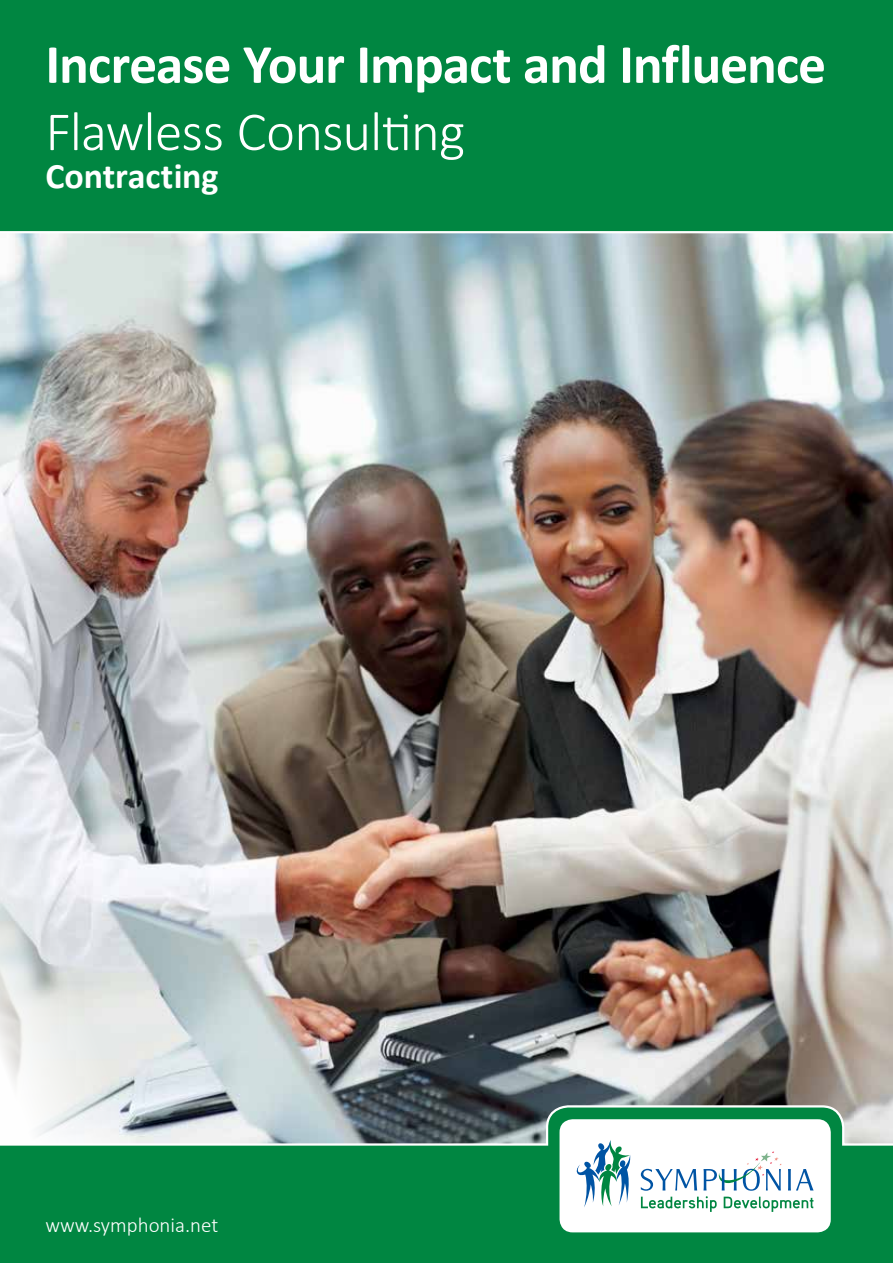
<style>
.page{position:relative;width:893px;height:1263px;background:#fff}
.page>*{position:absolute;margin:0;border:0;box-sizing:border-box;transform-origin:0 0}
.t1{font:700 55.5px "Calibri";letter-spacing:-.02em;color:#fff}
.t2{font:300 55.5px "Calibri";letter-spacing:-.015em;color:#fff}
.t3{font:700 36px "Calibri";letter-spacing:-.005em;color:#fff}
.t4{font:300 21px "Calibri";color:#fff}
</style>
<div class="page">
<img style="left:0;top:233px;width:893px;height:871px">
<div style="left:0;top:0;width:893px;height:232px;background:#008641"></div>
<svg style="left:0;top:1104px;width:893px;height:159px;background:#29905d"></svg>
<div style="left:559px;top:1119px;width:272px;height:113px;background:#fff;border-radius:13px"></div>
<svg style="left:576px;top:1140px;width:54px;height:67px"></svg>
<svg style="left:641px;top:1151px;width:173px;height:61px"></svg>
<p class="t1" style="left:45px;top:29px;width:782px">Increase Your Impact and Influence</p>
<p class="t2" style="left:45px;top:97px;width:421px">Flawless Consulting</p>
<p class="t3" style="left:45px;top:153px;width:175px">Contracting</p>
<p class="t4" style="left:45px;top:1212px;width:174px">www.symphonia.net</p>
</div>
